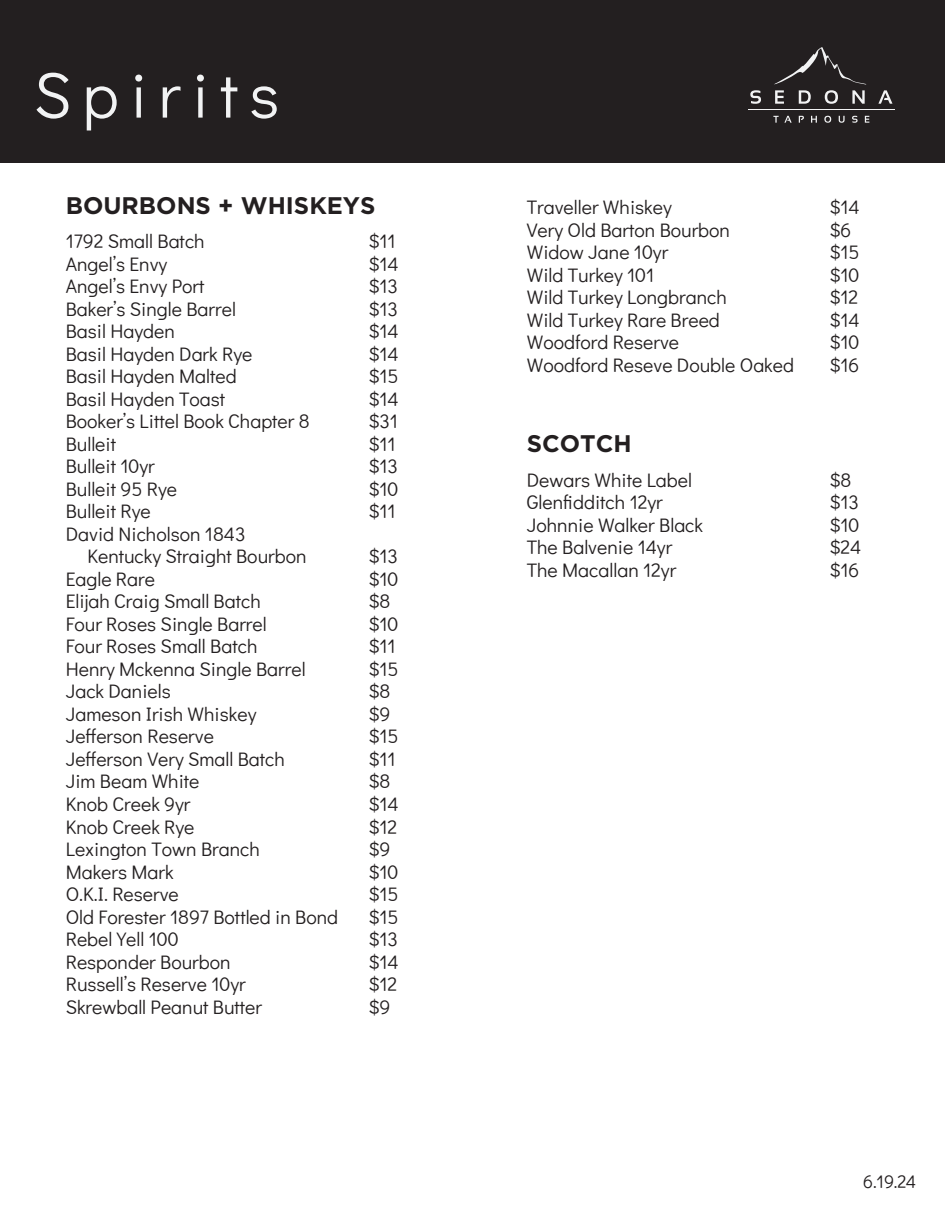
<style>
.page{position:relative;width:945px;height:1215px;background:#fff}
.page>*{position:absolute;margin:0;border:0;box-sizing:border-box;transform-origin:0 0}
.t1{font:64.5px "Didact Gothic";letter-spacing:.175em;color:#f2f3f4}
.t2{font:700 24px "Gotham";color:#231f20}
.t3{font:19.5px/22.5px "Didact Gothic";color:#231f20}
.t4{font:18.15px "Didact Gothic";color:#231f20}
</style>
<div class="page">
<div style="left:0;top:0;width:945px;height:163px;background:#231f20"></div>
<hr style="left:748px;top:109px;width:147px;height:1px;background:#f2f3f4">
<svg style="left:750px;top:90px;width:11px;height:14px"></svg>
<svg style="left:774px;top:47px;width:93px;height:57px"></svg>
<svg style="left:878px;top:90px;width:14px;height:14px"></svg>
<svg style="left:773px;top:116px;width:19px;height:7px"></svg>
<svg style="left:799px;top:116px;width:5px;height:7px"></svg>
<svg style="left:811px;top:116px;width:6px;height:7px"></svg>
<svg style="left:824px;top:116px;width:7px;height:7px"></svg>
<svg style="left:839px;top:116px;width:6px;height:7px"></svg>
<svg style="left:852px;top:116px;width:6px;height:7px"></svg>
<svg style="left:865px;top:116px;width:4px;height:7px"></svg>
<h1 class="t1" style="left:34px;top:45px;width:247px">Spirits</h1>
<p class="t2" style="left:66px;top:190px;width:311px">BOURBONS + WHISKEYS</p>
<p class="t3" style="left:66px;top:229px;width:140px">1792 Small Batch</p>
<p class="t3" style="left:368px;top:229px;width:29px">$11</p>
<p class="t3" style="left:66px;top:251px;width:103px">Angel’s Envy</p>
<p class="t3" style="left:368px;top:251px;width:32px">$14</p>
<p class="t3" style="left:66px;top:274px;width:140px">Angel’s Envy Port</p>
<p class="t3" style="left:368px;top:274px;width:31px">$13</p>
<p class="t3" style="left:66px;top:296px;width:172px">Baker’s Single Barrel</p>
<p class="t3" style="left:368px;top:296px;width:31px">$13</p>
<p class="t3" style="left:66px;top:319px;width:111px">Basil Hayden</p>
<p class="t3" style="left:368px;top:319px;width:32px">$14</p>
<p class="t3" style="left:66px;top:341px;width:188px">Basil Hayden Dark Rye</p>
<p class="t3" style="left:368px;top:341px;width:32px">$14</p>
<p class="t3" style="left:66px;top:364px;width:172px">Basil Hayden Malted</p>
<p class="t3" style="left:368px;top:364px;width:32px">$15</p>
<p class="t3" style="left:66px;top:386px;width:161px">Basil Hayden Toast</p>
<p class="t3" style="left:368px;top:386px;width:32px">$14</p>
<p class="t3" style="left:66px;top:409px;width:245px">Booker’s Littel Book Chapter 8</p>
<p class="t3" style="left:368px;top:409px;width:31px">$31</p>
<p class="t3" style="left:66px;top:431px;width:52px">Bulleit</p>
<p class="t3" style="left:368px;top:431px;width:29px">$11</p>
<p class="t3" style="left:66px;top:454px;width:91px">Bulleit 10yr</p>
<p class="t3" style="left:368px;top:454px;width:31px">$13</p>
<p class="t3" style="left:66px;top:476px;width:113px">Bulleit 95 Rye</p>
<p class="t3" style="left:368px;top:476px;width:32px">$10</p>
<p class="t3" style="left:66px;top:499px;width:87px">Bulleit Rye</p>
<p class="t3" style="left:368px;top:499px;width:29px">$11</p>
<p class="t3" style="left:87px;top:521px;width:221px;text-indent:-22px">David Nicholson 1843<br>Kentucky Straight Bourbon</p>
<p class="t3" style="left:368px;top:544px;width:31px">$13</p>
<p class="t3" style="left:66px;top:566px;width:91px">Eagle Rare</p>
<p class="t3" style="left:368px;top:566px;width:32px">$10</p>
<p class="t3" style="left:66px;top:589px;width:197px">Elijah Craig Small Batch</p>
<p class="t3" style="left:368px;top:589px;width:24px">$8</p>
<p class="t3" style="left:66px;top:611px;width:203px">Four Roses Single Barrel</p>
<p class="t3" style="left:368px;top:611px;width:32px">$10</p>
<p class="t3" style="left:66px;top:634px;width:193px">Four Roses Small Batch</p>
<p class="t3" style="left:368px;top:634px;width:29px">$11</p>
<p class="t3" style="left:66px;top:656px;width:241px">Henry Mckenna Single Barrel</p>
<p class="t3" style="left:368px;top:656px;width:32px">$15</p>
<p class="t3" style="left:66px;top:679px;width:107px">Jack Daniels</p>
<p class="t3" style="left:368px;top:679px;width:24px">$8</p>
<p class="t3" style="left:66px;top:701px;width:192px">Jameson Irish Whiskey</p>
<p class="t3" style="left:368px;top:701px;width:24px">$9</p>
<p class="t3" style="left:66px;top:724px;width:150px">Jefferson Reserve</p>
<p class="t3" style="left:368px;top:724px;width:32px">$15</p>
<p class="t3" style="left:66px;top:746px;width:221px">Jefferson Very Small Batch</p>
<p class="t3" style="left:368px;top:746px;width:29px">$11</p>
<p class="t3" style="left:66px;top:769px;width:135px">Jim Beam White</p>
<p class="t3" style="left:368px;top:769px;width:24px">$8</p>
<p class="t3" style="left:66px;top:791px;width:126px">Knob Creek 9yr</p>
<p class="t3" style="left:368px;top:791px;width:32px">$14</p>
<p class="t3" style="left:66px;top:814px;width:130px">Knob Creek Rye</p>
<p class="t3" style="left:368px;top:814px;width:31px">$12</p>
<p class="t3" style="left:66px;top:836px;width:196px">Lexington Town Branch</p>
<p class="t3" style="left:368px;top:836px;width:24px">$9</p>
<p class="t3" style="left:66px;top:859px;width:109px">Makers Mark</p>
<p class="t3" style="left:368px;top:859px;width:32px">$10</p>
<p class="t3" style="left:66px;top:881px;width:115px">O.K.I. Reserve</p>
<p class="t3" style="left:368px;top:881px;width:32px">$15</p>
<p class="t3" style="left:66px;top:904px;width:274px">Old Forester 1897 Bottled in Bond</p>
<p class="t3" style="left:368px;top:904px;width:32px">$15</p>
<p class="t3" style="left:66px;top:926px;width:114px">Rebel Yell 100</p>
<p class="t3" style="left:368px;top:926px;width:31px">$13</p>
<p class="t3" style="left:66px;top:949px;width:166px">Responder Bourbon</p>
<p class="t3" style="left:368px;top:949px;width:32px">$14</p>
<p class="t3" style="left:66px;top:971px;width:181px">Russell’s Reserve 10yr</p>
<p class="t3" style="left:368px;top:971px;width:31px">$12</p>
<p class="t3" style="left:66px;top:994px;width:198px">Skrewball Peanut Butter</p>
<p class="t3" style="left:368px;top:994px;width:24px">$9</p>
<p class="t3" style="left:527px;top:194px;width:146px">Traveller Whiskey</p>
<p class="t3" style="left:829px;top:194px;width:32px">$14</p>
<p class="t3" style="left:527px;top:217px;width:205px">Very Old Barton Bourbon</p>
<p class="t3" style="left:829px;top:217px;width:24px">$6</p>
<p class="t3" style="left:527px;top:239px;width:143px">Widow Jane 10yr</p>
<p class="t3" style="left:829px;top:239px;width:32px">$15</p>
<p class="t3" style="left:527px;top:262px;width:129px">Wild Turkey 101</p>
<p class="t3" style="left:829px;top:262px;width:32px">$10</p>
<p class="t3" style="left:527px;top:284px;width:202px">Wild Turkey Longbranch</p>
<p class="t3" style="left:829px;top:284px;width:31px">$12</p>
<p class="t3" style="left:527px;top:307px;width:195px">Wild Turkey Rare Breed</p>
<p class="t3" style="left:829px;top:307px;width:32px">$14</p>
<p class="t3" style="left:527px;top:329px;width:154px">Woodford Reserve</p>
<p class="t3" style="left:829px;top:329px;width:32px">$10</p>
<p class="t3" style="left:527px;top:352px;width:269px">Woodford Reseve Double Oaked</p>
<p class="t3" style="left:829px;top:352px;width:32px">$16</p>
<p class="t2" style="left:527px;top:428px;width:106px">SCOTCH</p>
<p class="t3" style="left:527px;top:467px;width:167px">Dewars White Label</p>
<p class="t3" style="left:829px;top:467px;width:24px">$8</p>
<p class="t3" style="left:527px;top:490px;width:138px">Glenfidditch 12yr</p>
<p class="t3" style="left:829px;top:490px;width:31px">$13</p>
<p class="t3" style="left:527px;top:512px;width:178px">Johnnie Walker Black</p>
<p class="t3" style="left:829px;top:512px;width:32px">$10</p>
<p class="t3" style="left:527px;top:535px;width:147px">The Balvenie 14yr</p>
<p class="t3" style="left:829px;top:535px;width:34px">$24</p>
<p class="t3" style="left:527px;top:557px;width:151px">The Macallan 12yr</p>
<p class="t3" style="left:829px;top:557px;width:32px">$16</p>
<p class="t4" style="left:863px;top:1167px;width:55px">6.19.24</p>
</div>
